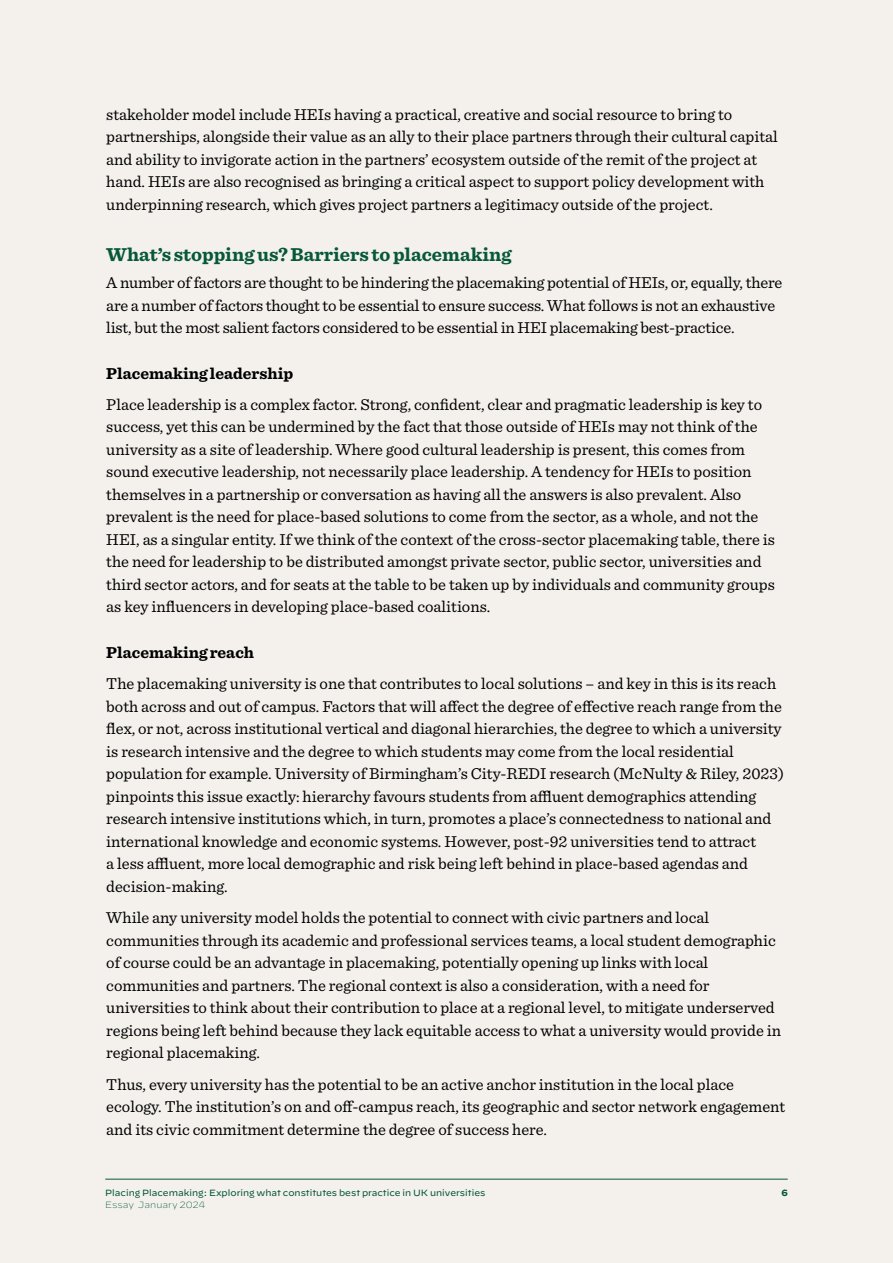
<style>
.page{position:relative;width:893px;height:1263px;background:#f4f1ed}
.page>*{position:absolute;margin:0;border:0;box-sizing:border-box;transform-origin:0 0}
.t1{font:700 19.5px "Sentinel";color:#075839}
.t2{font:16.5px/22.5px "Sentinel";color:#000}
.t3{font:700 16.5px "Sentinel";color:#000}
.t4{font:9px "Decimal";color:#075839}
.t5{font:200 9px "Decimal";letter-spacing:-.005em;color:#075839}
.t6{font:700 9px "Decimal";color:#075839}
</style>
<div class="page">
<hr style="left:105px;top:1179px;width:683px;height:1px;background:#075839">
<p class="t2" style="left:106px;top:102px;width:673px">stakeholder model include HEIs having a practical, creative and social resource to bring to partnerships, alongside their value as an ally to their place partners through their cultural capital and ability to invigorate action in the partners’ ecosystem outside of the remit of the project at hand. HEIs are also recognised as bringing a critical aspect to support policy development with underpinning research, which gives project partners a legitimacy outside of the project.</p>
<p class="t1" style="left:106px;top:239px;width:407px">What’s stopping us? Barriers to placemaking</p>
<p class="t2" style="left:106px;top:270px;width:677px">A number of factors are thought to be hindering the placemaking potential of HEIs, or, equally, there are a number of factors thought to be essential to ensure success. What follows is not an exhaustive list, but the most salient factors considered to be essential in HEI placemaking best-practice.</p>
<p class="t3" style="left:106px;top:360px;width:188px">Placemaking leadership</p>
<p class="t2" style="left:106px;top:392px;width:670px">Place leadership is a complex factor. Strong, confident, clear and pragmatic leadership is key to success, yet this can be undermined by the fact that those outside of HEIs may not think of the university as a site of leadership. Where good cultural leadership is present, this comes from sound executive leadership, not necessarily place leadership. A tendency for HEIs to position themselves in a partnership or conversation as having all the answers is also prevalent. Also prevalent is the need for place-based solutions to come from the sector, as a whole, and not the HEI, as a singular entity. If we think of the context of the cross-sector placemaking table, there is the need for leadership to be distributed amongst private sector, public sector, universities and third sector actors, and for seats at the table to be taken up by individuals and community groups as key influencers in developing place-based coalitions.</p>
<p class="t3" style="left:106px;top:640px;width:149px">Placemaking reach</p>
<p class="t2" style="left:106px;top:671px;width:679px">The placemaking university is one that contributes to local solutions – and key in this is its reach both across and out of campus. Factors that will affect the degree of effective reach range from the flex, or not, across institutional vertical and diagonal hierarchies, the degree to which a university is research intensive and the degree to which students may come from the local residential population for example. University of Birmingham’s City-REDI research (McNulty &amp; Riley, 2023) pinpoints this issue exactly: hierarchy favours students from affluent demographics attending research intensive institutions which, in turn, promotes a place’s connectedness to national and international knowledge and economic systems. However, post-92 universities tend to attract<br>a less affluent, more local demographic and risk being left behind in place-based agendas and decision-making.</p>
<p class="t2" style="left:106px;top:905px;width:676px">While any university model holds the potential to connect with civic partners and local communities through its academic and professional services teams, a local student demographic of course could be an advantage in placemaking, potentially opening up links with local communities and partners. The regional context is also a consideration, with a need for universities to think about their contribution to place at a regional level, to mitigate underserved regions being left behind because they lack equitable access to what a university would provide in regional placemaking.</p>
<p class="t2" style="left:106px;top:1072px;width:680px">Thus, every university has the potential to be an active anchor institution in the local place ecology. The institution’s on and off-campus reach, its geographic and sector network engagement and its civic commitment determine the degree of success here.</p>
<p class="t4" style="left:105px;top:1187px;width:382px">Placing Placemaking: Exploring what constitutes best practice in UK universities</p>
<p class="t6" style="left:781px;top:1187px;width:8px">6</p>
<p class="t5" style="left:105px;top:1199px;width:102px">Essay January 2024</p>
</div>
